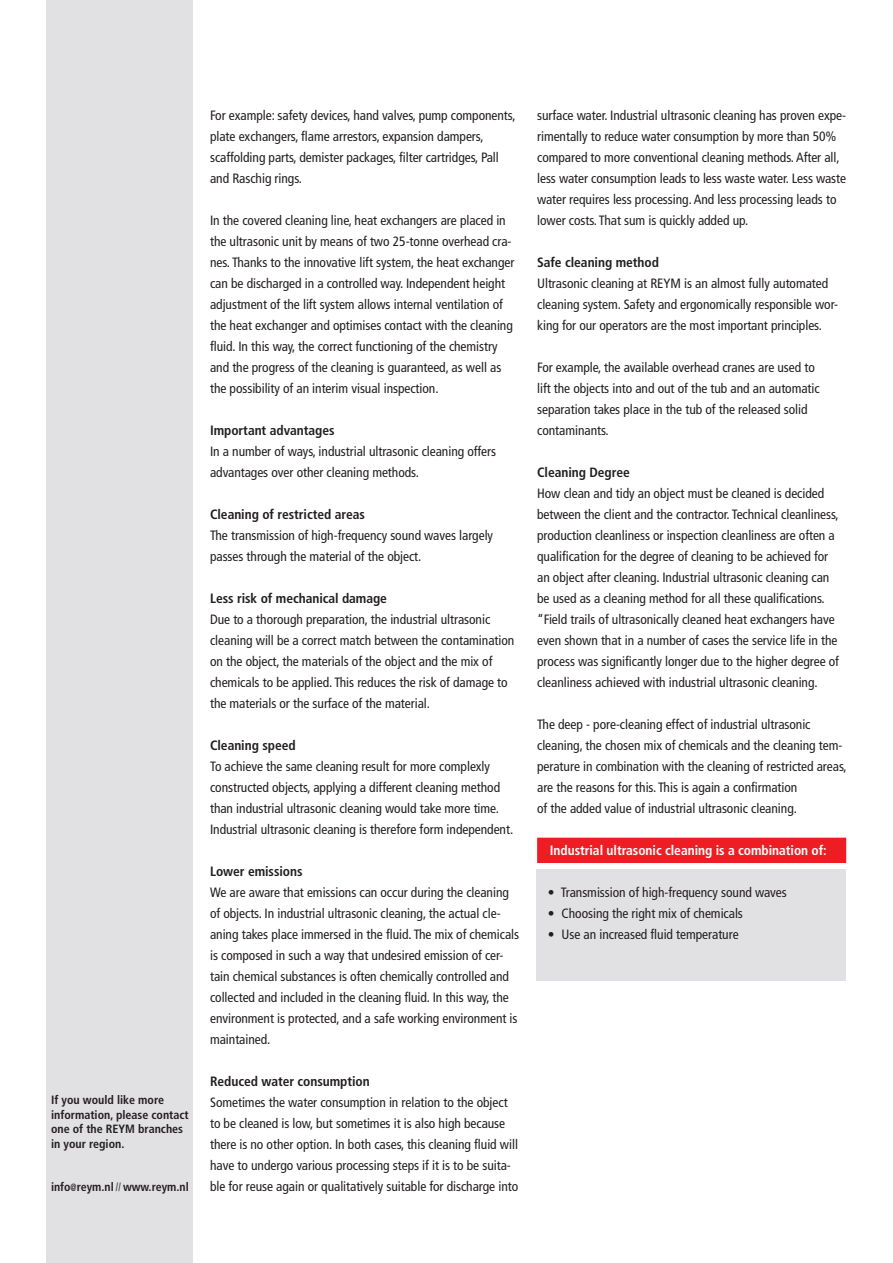
<style>
.page{position:relative;width:893px;height:1263px;background:#fff}
.page>*{position:absolute;margin:0;border:0;box-sizing:border-box;transform-origin:0 0}
.Bodytekst{font:condensed 13.5px/21px "Frutiger";letter-spacing:-.005em;color:#231f20}
.Kopjes{font:700 condensed 13.5px "Frutiger";letter-spacing:-.005em;color:#231f20}
.Kader_-_Titel{font:700 condensed 13.5px "Frutiger";letter-spacing:-.005em;color:#fff}
.Bodytekst-2{font:700 condensed 13.5px "Frutiger";letter-spacing:-.005em;color:#231f20}
.Afzender{font:700 condensed 12px/14.4px "Frutiger";color:#231f20}
.s1{font-size:10.5px}
.s2{color:#30343e}
</style>
<div class="page">
<div style="left:537px;top:869px;width:309px;height:112px;background:#e1e1e3"></div>
<div style="left:537px;top:838px;width:309px;height:25px;background:#ee1d23"></div>
<div style="left:47px;top:0;width:146px;height:1263px;background:#e1e1e3"></div>
<p class="Afzender" style="left:51px;top:1093px;width:139px">If you would like more information, please contact one of the REYM branches in your region.</p>
<p class="Afzender" style="left:51px;top:1179px;width:139px">info<span class="s1">@</span>reym.nl <span class="s2">//</span> www.reym.nl</p>
<p class="Bodytekst" style="left:210px;top:104px;width:307px">For example: safety devices, hand valves, pump components, plate exchangers, flame arrestors, expansion dampers, scaffolding parts, demister packages, filter cartridges, Pall and Raschig rings.</p>
<p class="Bodytekst" style="left:210px;top:209px;width:306px">In the covered cleaning line, heat exchangers are placed in the ultrasonic unit by means of two 25-tonne overhead cra&shy;nes. Thanks to the innovative lift system, the heat exchanger can be discharged in a controlled way. Independent height adjustment of the lift system allows internal ventilation of the heat exchanger and optimises contact with the cleaning fluid. In this way, the correct functioning of the chemistry and the progress of the cleaning is guaranteed, as well as the possibility of an interim visual inspection.</p>
<p class="Kopjes" style="left:210px;top:422px;width:126px">Important advantages</p>
<p class="Bodytekst" style="left:210px;top:440px;width:288px">In a number of ways, industrial ultrasonic cleaning offers advantages over other cleaning methods.</p>
<p class="Kopjes" style="left:210px;top:506px;width:156px">Cleaning of restricted areas</p>
<p class="Bodytekst" style="left:210px;top:524px;width:285px">The transmission of high-frequency sound waves largely passes through the material of the object.</p>
<p class="Kopjes" style="left:210px;top:590px;width:178px">Less risk of mechanical damage</p>
<p class="Bodytekst" style="left:210px;top:608px;width:306px">Due to a thorough preparation, the industrial ultrasonic cleaning will be a correct match between the contamination on the object, the materials of the object and the mix of chemicals to be applied. This reduces the risk of damage to the materials or the surface of the material.</p>
<p class="Kopjes" style="left:210px;top:737px;width:87px">Cleaning speed</p>
<p class="Bodytekst" style="left:210px;top:755px;width:305px">To achieve the same cleaning result for more complexly constructed objects, applying a different cleaning method than industrial ultrasonic cleaning would take more time.<br>Industrial ultrasonic cleaning is therefore form independent.</p>
<p class="Kopjes" style="left:210px;top:863px;width:94px">Lower emissions</p>
<p class="Bodytekst" style="left:210px;top:881px;width:311px">We are aware that emissions can occur during the cleaning of objects. In industrial ultrasonic cleaning, the actual cle&shy;aning takes place immersed in the fluid. The mix of chemicals is composed in such a way that undesired emission of cer&shy;tain chemical substances is often chemically controlled and collected and included in the cleaning fluid. In this way, the environment is protected, and a safe working environment is maintained.</p>
<p class="Bodytekst-2" style="left:210px;top:1073px;width:161px">Reduced water consumption</p>
<p class="Bodytekst" style="left:210px;top:1091px;width:310px">Sometimes the water consumption in relation to the object to be cleaned is low, but sometimes it is also high because there is no other option. In both cases, this cleaning fluid will have to undergo various processing steps if it is to be suita&shy;ble for reuse again or qualitatively suitable for discharge into</p>
<p class="Bodytekst" style="left:537px;top:104px;width:311px">surface water. Industrial ultrasonic cleaning has proven expe&shy;rimentally to reduce water consumption by more than 50% compared to more conventional cleaning methods. After all, less water consumption leads to less waste water. Less waste water requires less processing. And less processing leads to lower costs. That sum is quickly added up.</p>
<p class="Kopjes" style="left:537px;top:254px;width:123px">Safe cleaning method</p>
<p class="Bodytekst" style="left:537px;top:272px;width:302px">Ultrasonic cleaning at REYM is an almost fully automated cleaning system. Safety and ergonomically responsible wor&shy;king for our operators are the most important principles.</p>
<p class="Bodytekst" style="left:537px;top:356px;width:284px">For example, the available overhead cranes are used to lift the objects into and out of the tub and an automatic separation takes place in the tub of the released solid contaminants.</p>
<p class="Kopjes" style="left:537px;top:464px;width:94px">Cleaning Degree</p>
<p class="Bodytekst" style="left:537px;top:482px;width:303px">How clean and tidy an object must be cleaned is decided between the client and the contractor. Technical cleanliness, production cleanliness or inspection cleanliness are often a qualification for the degree of cleaning to be achieved for an object after cleaning. Industrial ultrasonic cleaning can be used as a cleaning method for all these qualifications. “Field trails of ultrasonically cleaned heat exchangers have even shown that in a number of cases the service life in the process was significantly longer due to the higher degree of cleanliness achieved with industrial ultrasonic cleaning.</p>
<p class="Bodytekst" style="left:537px;top:713px;width:311px">The deep - pore-cleaning effect of industrial ultrasonic cleaning, the chosen mix of chemicals and the cleaning tem&shy;perature in combination with the cleaning of restricted areas, are the reasons for this. This is again a confirmation<br>of the added value of industrial ultrasonic cleaning.</p>
<p class="Kader_-_Titel" style="left:550px;top:842px;width:278px">Industrial ultrasonic cleaning is a combination of:</p>
<p class="Bodytekst" style="left:548px;top:881px;width:241px">• Transmission of high-frequency sound waves</p>
<p class="Bodytekst" style="left:548px;top:902px;width:197px">• Choosing the right mix of chemicals</p>
<p class="Bodytekst" style="left:548px;top:923px;width:192px">• Use an increased fluid temperature</p>
</div>
